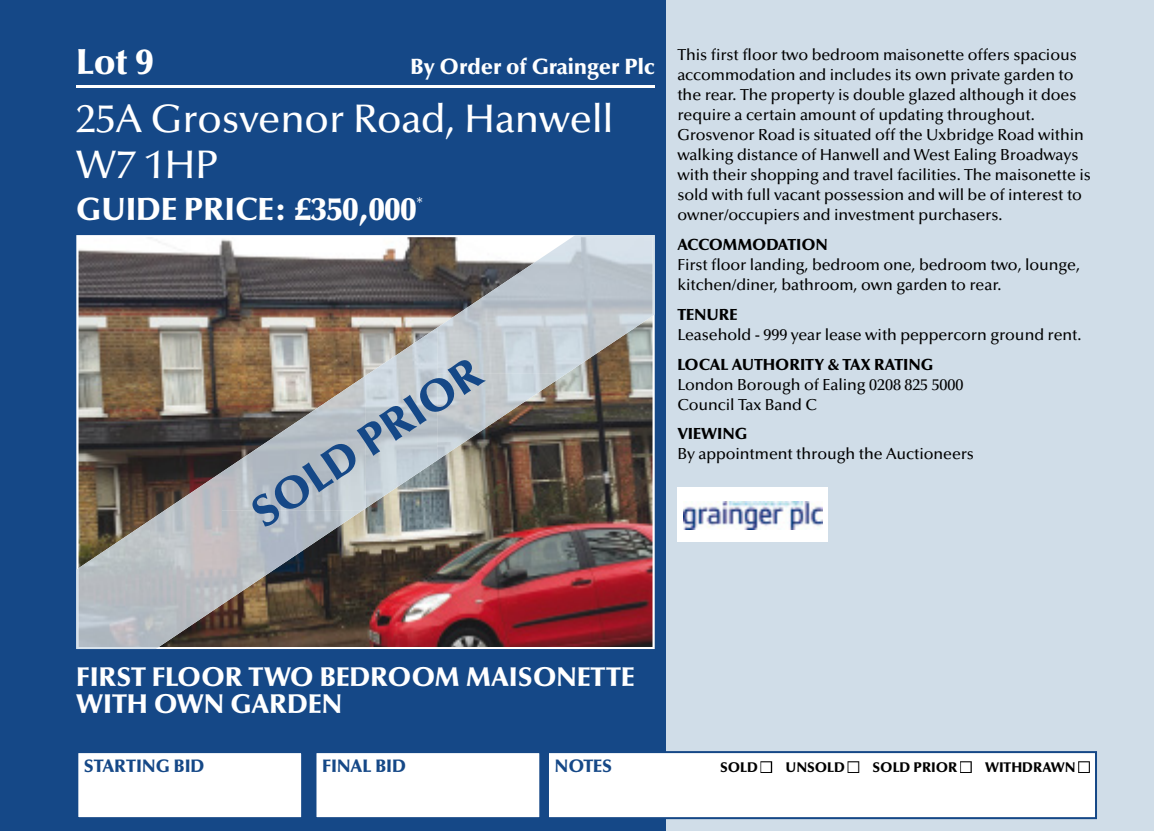
<style>
.page{position:relative;width:1154px;height:831px;background:#fff}
.page>*{position:absolute;margin:0;border:0;box-sizing:border-box;transform-origin:0 0}
.t1{font:900 44px "Optima LT Std";color:#154887}
.t2{font:500 40px/46px "Optima LT Std";letter-spacing:-.005em;color:#fff}
.t3{font:900 36px "Optima LT Std";color:#fff}
.t4{font:900 32px "Optima LT Std";letter-spacing:-.005em;color:#fff}
.t5{font:900 27px/27px "Optima LT Std";letter-spacing:-.005em;color:#fff}
.t6{font:900 22px "Optima LT Std";letter-spacing:-.005em;color:#fff}
.t7{font:900 18px "Optima LT Std";letter-spacing:-.005em;color:#154887}
.t8{font:500 16px/20px "Optima LT Std";letter-spacing:-.005em;color:#000}
.t9{font:900 16px "Optima LT Std";letter-spacing:-.005em;color:#000}
.t10{font:900 16px "Optima LT Std";letter-spacing:-.035em;color:#000}
.t11{font:900 14px "Optima LT Std";letter-spacing:-.005em;color:#000}
.s1{color:#fff}
</style>
<div class="page">
<div style="left:632px;top:0;width:522px;height:831px;background:#d0dde8"></div>
<div style="left:0;top:0;width:666px;height:831px;background:#154887"></div>
<div style="left:78px;top:753px;width:224px;height:65px;background:#fff"></div>
<div style="left:316px;top:753px;width:224px;height:65px;background:#fff"></div>
<svg style="left:549px;top:751px;width:548px;height:68px;background:#eef1f5"></svg>
<hr style="left:76px;top:86px;width:579px;height:2px;background:#fff">
<img style="left:76px;top:235px;width:579px;height:414px">
<div style="left:677px;top:487px;width:150px;height:54px;background:#fff"></div>
<img style="left:683px;top:501px;width:139px;height:28px">
<h3 class="t3" style="left:76px;top:41px;width:79px">Lot 9</h3>
<h3 class="t6" style="left:410px;top:54px;width:246px">By Order of Grainger Plc</h3>
<h2 class="t2" style="left:76px;top:96px;width:539px">25A Grosvenor Road, Hanwell<br>W7 1HP</h2>
<h3 class="t4" style="left:76px;top:190px;width:349px">GUIDE PRICE: £350,000<sup>*</sup></h3>
<h1 class="t1" style="left:242px;top:496px;width:269px;rotate:-34deg">SOLD PRIOR</h1>
<p class="t8" style="left:677px;top:45px;width:415px">This first floor two bedroom maisonette offers spacious accommodation and includes its own private garden to the rear. The property is double glazed although it does require a certain amount of updating throughout.<br>Grosvenor Road is situated off the Uxbridge Road within walking distance of Hanwell and West Ealing Broadways with their shopping and travel facilities. The maisonette is sold with full vacant possession and will be of interest to owner/occupiers and investment purchasers.</p>
<p class="t10" style="left:677px;top:235px;width:152px">ACCOMMODATION</p>
<p class="t8" style="left:677px;top:255px;width:404px">First floor landing, bedroom one, bedroom two, lounge, kitchen/diner, bathroom, own garden to rear.</p>
<p class="t9" style="left:677px;top:305px;width:62px">TENURE</p>
<p class="t8" style="left:677px;top:325px;width:406px">Leasehold - 999 year lease with peppercorn ground rent.</p>
<p class="t9" style="left:677px;top:355px;width:257px">LOCAL AUTHORITY &amp; TAX RATING</p>
<p class="t8" style="left:677px;top:374px;width:288px">London Borough of Ealing 0208 825 5000<br>Council Tax Band C</p>
<p class="t9" style="left:677px;top:425px;width:71px">VIEWING</p>
<p class="t8" style="left:677px;top:444px;width:298px">By appointment through the Auctioneers</p>
<h3 class="t5" style="left:76px;top:663px;width:560px">FIRST FLOOR TWO BEDROOM MAISONETTE<br>WITH OWN GARDEN</h3>
<p class="t7" style="left:84px;top:755px;width:122px">STARTING BID</p>
<p class="t7" style="left:322px;top:755px;width:86px">FINAL BID</p>
<p class="t7" style="left:555px;top:755px;width:59px">NOTES</p>
<p class="t11" style="left:720px;top:759px;width:371px">SOLD <span class="s1">■</span> UNSOLD <span class="s1">■</span> SOLD PRIOR <span class="s1">■</span> WITHDRAWN <span class="s1">■</span></p>
</div>
